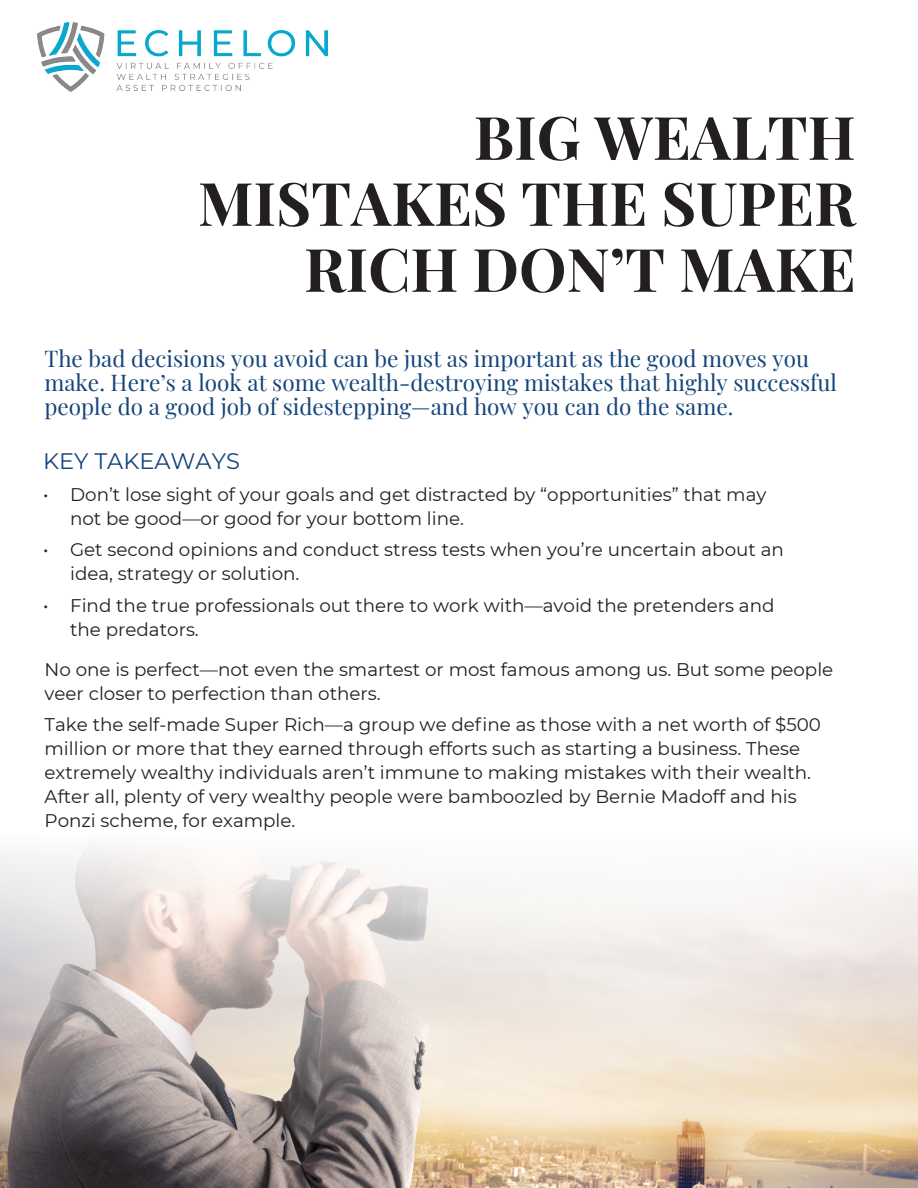
<style>
.page{position:relative;width:918px;height:1188px;background:#fff}
.page>*{position:absolute;margin:0;border:0;box-sizing:border-box;transform-origin:0 0}
.t1{font:60px/66px "Playfair Display";color:#231f20;text-align:right}
.t2{font:22.5px/24px "Playfair Display";color:#15447b}
.t3{font:100 22.5px "Montserrat";color:#15447b}
.t4{font:18.3px/24px "Montserrat";color:#231f20}
</style>
<div class="page">
<img style="left:0;top:1151px;width:918px;height:37px">
<svg style="left:0;top:847px;width:918px;height:304px"></svg>
<img style="left:37px;top:22px;width:290px;height:70px">
<h1 class="t1" style="left:198px;top:99px;width:659px">BIG WEALTH<br>MISTAKES THE SUPER<br>RICH DON’T MAKE</h1>
<p class="t2" style="left:44px;top:345px;width:794px">The bad decisions you avoid can be just as important as the good moves you make. Here’s a look at some wealth-destroying mistakes that highly successful people do a good job of sidestepping—and how you can do the same.</p>
<p class="t3" style="left:43px;top:446px;width:198px">KEY TAKEAWAYS</p>
<p class="t4" style="left:70px;top:482px;width:698px;text-indent:-27px">• Don’t lose sight of your goals and get distracted by “opportunities” that may not be good—or good for your bottom line.</p>
<p class="t4" style="left:70px;top:537px;width:715px;text-indent:-27px">• Get second opinions and conduct stress tests when you’re uncertain about an idea, strategy or solution.</p>
<p class="t4" style="left:70px;top:593px;width:706px;text-indent:-27px">• Find the true professionals out there to work with—avoid the pretenders and the predators.</p>
<p class="t4" style="left:45px;top:657px;width:790px">No one is perfect—not even the smartest or most famous among us. But some people veer closer to perfection than others.</p>
<p class="t4" style="left:45px;top:712px;width:778px">Take the self-made Super Rich—a group we define as those with a net worth of $500 million or more that they earned through efforts such as starting a business. These extremely wealthy individuals aren’t immune to making mistakes with their wealth.<br>After all, plenty of very wealthy people were bamboozled by Bernie Madoff and his Ponzi scheme, for example.</p>
</div>
